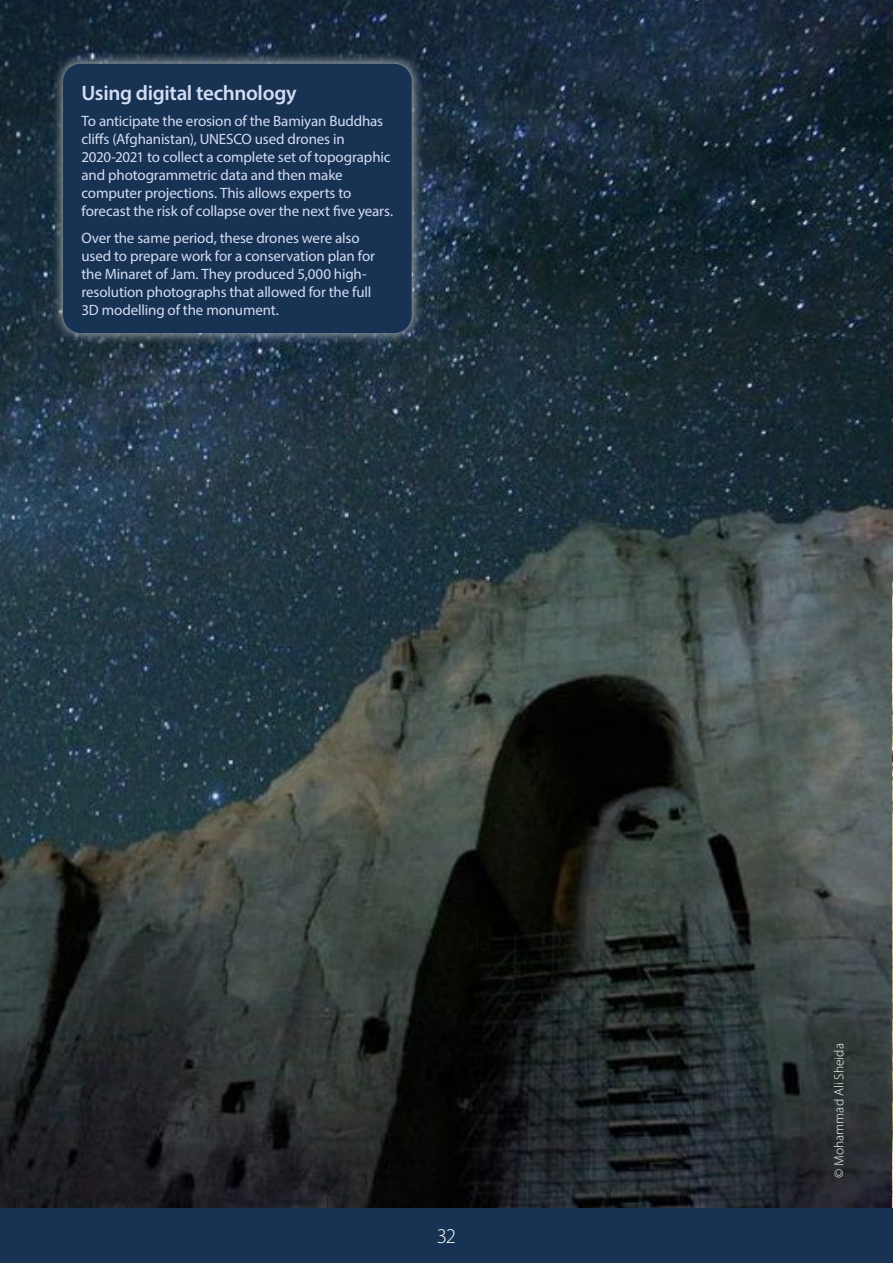
<style>
.page{position:relative;width:893px;height:1263px;background:#fff}
.page>*{position:absolute;margin:0;border:0;box-sizing:border-box;transform-origin:0 0}
.Action_Spotlight_tit{font:600 21px "Myriad Pro";letter-spacing:-.015em;color:#d3ddf2}
.t1{font:300 21px "Myriad Pro";color:#fff}
.Action_Spotlight_tex{font:15px/18px "Myriad Pro";letter-spacing:-.01em;color:#d3ddf2}
.copyright_blanc{font:300 13.5px "Myriad Pro";color:#fff}
</style>
<div class="page">
<div style="left:0;top:1208px;width:893px;height:55px;background:#183254"></div>
<img style="left:0;top:0;width:893px;height:1208px">
<div style="left:51px;top:52px;width:373px;height:293px;background:#fff;opacity:.75"></div>
<div style="left:64px;top:65px;width:347px;height:267px;background:#183254;border-radius:17px"></div>
<div style="left:63px;top:64px;width:349px;height:269px;border:2px solid #183254;border-radius:17px"></div>
<img style="left:892px;top:583px;width:1px;height:625px">
<p class="Action_Spotlight_tit" style="left:82px;top:79px;width:217px">Using digital technology</p>
<p class="Action_Spotlight_tex" style="left:82px;top:112px;width:313px">To anticipate the erosion of the Bamiyan Buddhas cliffs (Afghanistan), UNESCO used drones in 2020‑2021 to collect a complete set of topographic and photogrammetric data and then make computer projections. This allows experts to forecast the risk of collapse over the next five years.</p>
<p class="Action_Spotlight_tex" style="left:82px;top:228px;width:295px">Over the same period, these drones were also used to prepare work for a conservation plan for the Minaret of Jam. They produced 5,000 high&shy;resolution photographs that allowed for the full 3D modelling of the monument.</p>
<h1 class="t1" style="left:437px;top:1223px;width:21px">32</h1>
<p class="copyright_blanc" style="left:831px;top:1178px;width:136px;rotate:-90deg">© Mohammad Ali Sheida</p>
</div>
